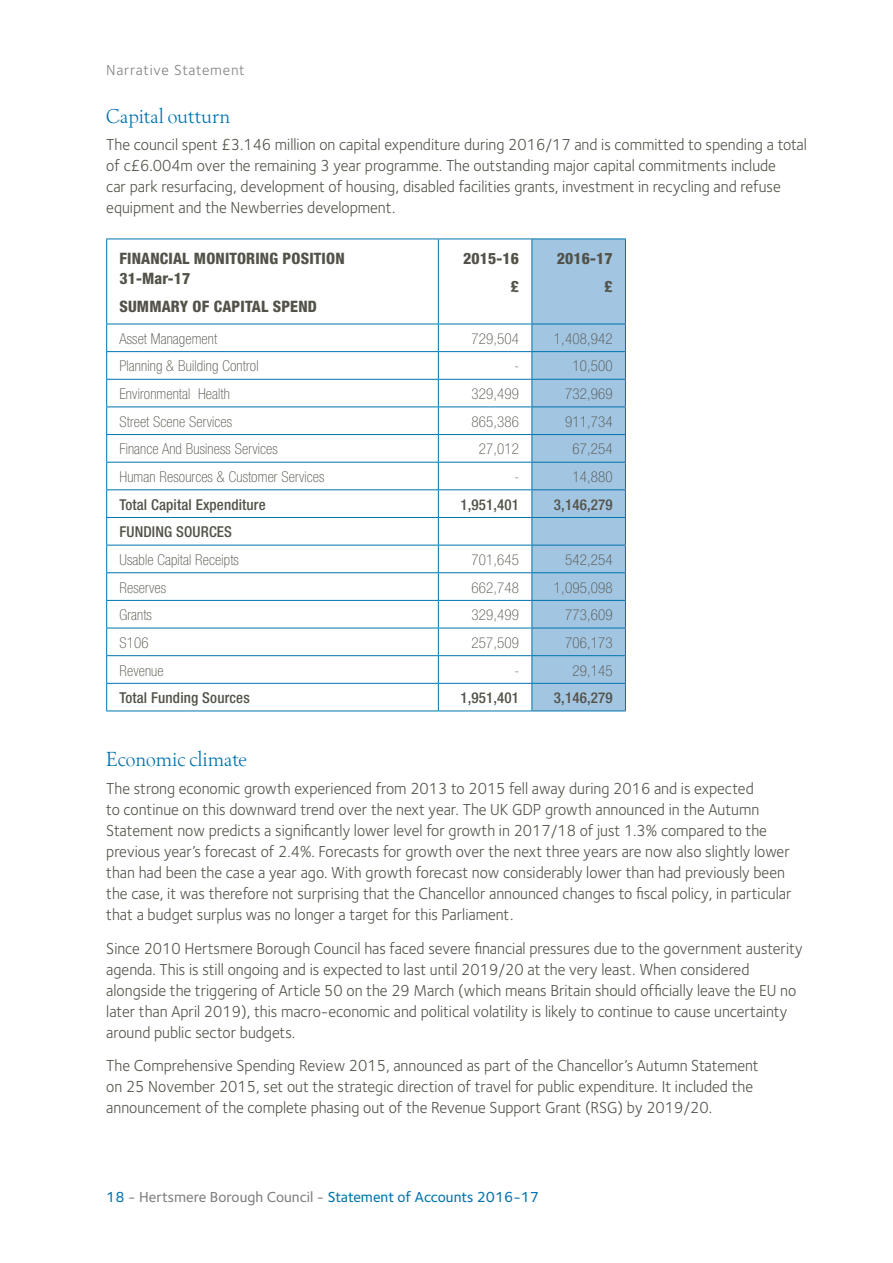
<style>
.page{position:relative;width:893px;height:1263px;background:#fff}
.page>*{position:absolute;margin:0;border:0;box-sizing:border-box;transform-origin:0 0}
.subheading_2{font:21px "Berling T";letter-spacing:-.005em;color:#0073ae;scale:.95 1}
.body_txt{font:16.5px/21px "Foundry Sterling";color:#535249;scale:.95 1}
.table_top{font:800 condensed 15.75px/19.5px "Helvetica Neue";letter-spacing:.01em;color:#535249}
.table_txt{font:100 condensed 15px "Helvetica Neue";letter-spacing:.01em;color:#535249}
.table_txt_2{font:500 condensed 15px "Helvetica Neue";letter-spacing:.01em;color:#535249}
.footer_left{font:500 15px "Foundry Sterling";color:#0073ae}
.section_header_left{font:15px "Foundry Sterling";letter-spacing:.05em;color:#808083}
.s1{color:#808083}
</style>
<div class="page">
<svg style="left:107px;top:240px;width:424px;height:471px"></svg>
<hr style="left:106px;top:239px;width:332px;height:1px;background:#0073ae">
<hr style="left:106px;top:239px;width:1px;height:85px;background:#0073ae">
<hr style="left:438px;top:239px;width:94px;height:1px;background:#0073ae">
<hr style="left:438px;top:239px;width:1px;height:85px;background:#0073ae">
<hr style="left:106px;top:324px;width:332px;height:1px;background:#0073ae">
<hr style="left:438px;top:324px;width:94px;height:1px;background:#0073ae">
<hr style="left:106px;top:351px;width:332px;height:1px;background:#0073ae">
<hr style="left:438px;top:351px;width:94px;height:1px;background:#0073ae">
<hr style="left:106px;top:379px;width:332px;height:1px;background:#0073ae">
<hr style="left:438px;top:379px;width:94px;height:1px;background:#0073ae">
<hr style="left:106px;top:406px;width:332px;height:1px;background:#0073ae">
<hr style="left:438px;top:406px;width:94px;height:1px;background:#0073ae">
<hr style="left:106px;top:434px;width:332px;height:1px;background:#0073ae">
<hr style="left:438px;top:434px;width:94px;height:1px;background:#0073ae">
<hr style="left:106px;top:462px;width:332px;height:1px;background:#0073ae">
<hr style="left:438px;top:462px;width:94px;height:1px;background:#0073ae">
<hr style="left:106px;top:489px;width:332px;height:1px;background:#0073ae">
<hr style="left:438px;top:489px;width:94px;height:1px;background:#0073ae">
<hr style="left:106px;top:517px;width:332px;height:1px;background:#0073ae">
<hr style="left:438px;top:517px;width:94px;height:1px;background:#0073ae">
<hr style="left:106px;top:545px;width:332px;height:1px;background:#0073ae">
<hr style="left:438px;top:545px;width:94px;height:1px;background:#0073ae">
<hr style="left:106px;top:572px;width:332px;height:1px;background:#0073ae">
<hr style="left:438px;top:572px;width:94px;height:1px;background:#0073ae">
<hr style="left:106px;top:600px;width:332px;height:1px;background:#0073ae">
<hr style="left:438px;top:600px;width:94px;height:1px;background:#0073ae">
<hr style="left:106px;top:628px;width:332px;height:1px;background:#0073ae">
<hr style="left:438px;top:628px;width:94px;height:1px;background:#0073ae">
<hr style="left:106px;top:655px;width:332px;height:1px;background:#0073ae">
<hr style="left:438px;top:655px;width:94px;height:1px;background:#0073ae">
<hr style="left:106px;top:683px;width:332px;height:1px;background:#0073ae">
<svg style="left:106px;top:324px;width:1px;height:387px"></svg>
<hr style="left:438px;top:683px;width:94px;height:1px;background:#0073ae">
<svg style="left:438px;top:324px;width:1px;height:387px"></svg>
<svg style="left:531px;top:239px;width:95px;height:472px;background:#99c0df"></svg>
<hr style="left:106px;top:711px;width:332px;height:1px;background:#0073ae">
<hr style="left:438px;top:711px;width:94px;height:1px;background:#0073ae">
<hr style="left:532px;top:711px;width:94px;height:1px;background:#0073ae">
<p class="section_header_left" style="left:106px;top:62px;width:140px">Narrative Statement</p>
<p class="subheading_2" style="left:106px;top:105px;width:132px">Capital outturn</p>
<p class="body_txt" style="left:106px;top:134px;width:739px">The council spent £3.146 million on capital expenditure during 2016/17 and is committed to spending a total of c£6.004m over the remaining 3 year programme. The outstanding major capital commitments include<br>car park resurfacing, development of housing, disabled facilities grants, investment in recycling and refuse equipment and the Newberries development.</p>
<p class="table_top" style="left:119px;top:249px;width:227px">FINANCIAL MONITORING POSITION<br>31-Mar-17</p>
<p class="table_top" style="left:119px;top:296px;width:199px">SUMMARY OF CAPITAL SPEND</p>
<p class="table_top" style="left:463px;top:249px;width:57px">2015-16</p>
<p class="table_top" style="left:511px;top:277px;width:10px">£</p>
<p class="table_top" style="left:557px;top:249px;width:57px">2016-17</p>
<p class="table_top" style="left:604px;top:277px;width:10px">£</p>
<p class="table_txt" style="left:119px;top:330px;width:99px">Asset Management</p>
<p class="table_txt" style="left:471px;top:330px;width:49px">729,504</p>
<p class="table_txt" style="left:554px;top:330px;width:60px">1,408,942</p>
<p class="table_txt" style="left:119px;top:358px;width:141px">Planning &amp; Building Control</p>
<p class="table_txt" style="left:514px;top:358px;width:6px">-</p>
<p class="table_txt" style="left:572px;top:358px;width:42px">10,500</p>
<p class="table_txt" style="left:119px;top:385px;width:112px">Environmental Health</p>
<p class="table_txt" style="left:471px;top:385px;width:49px">329,499</p>
<p class="table_txt" style="left:565px;top:385px;width:49px">732,969</p>
<p class="table_txt" style="left:119px;top:413px;width:114px">Street Scene Services</p>
<p class="table_txt" style="left:471px;top:413px;width:49px">865,386</p>
<p class="table_txt" style="left:565px;top:413px;width:49px">911,734</p>
<p class="table_txt" style="left:119px;top:441px;width:160px">Finance And Business Services</p>
<p class="table_txt" style="left:479px;top:441px;width:42px">27,012</p>
<p class="table_txt" style="left:572px;top:441px;width:42px">67,254</p>
<p class="table_txt" style="left:119px;top:468px;width:207px">Human Resources &amp; Customer Services</p>
<p class="table_txt" style="left:514px;top:468px;width:6px">-</p>
<p class="table_txt" style="left:572px;top:468px;width:42px">14,880</p>
<p class="table_txt_2" style="left:119px;top:495px;width:148px">Total Capital Expenditure</p>
<p class="table_txt_2" style="left:460px;top:495px;width:60px">1,951,401</p>
<p class="table_txt_2" style="left:554px;top:495px;width:60px">3,146,279</p>
<p class="table_txt_2" style="left:119px;top:523px;width:114px">FUNDING SOURCES</p>
<p class="table_txt" style="left:119px;top:551px;width:121px">Usable Capital Receipts</p>
<p class="table_txt" style="left:471px;top:551px;width:49px">701,645</p>
<p class="table_txt" style="left:565px;top:551px;width:49px">542,254</p>
<p class="table_txt" style="left:119px;top:579px;width:48px">Reserves</p>
<p class="table_txt" style="left:471px;top:579px;width:49px">662,748</p>
<p class="table_txt" style="left:554px;top:579px;width:60px">1,095,098</p>
<p class="table_txt" style="left:119px;top:606px;width:34px">Grants</p>
<p class="table_txt" style="left:471px;top:606px;width:49px">329,499</p>
<p class="table_txt" style="left:565px;top:606px;width:49px">773,609</p>
<p class="table_txt" style="left:119px;top:634px;width:31px">S106</p>
<p class="table_txt" style="left:471px;top:634px;width:49px">257,509</p>
<p class="table_txt" style="left:565px;top:634px;width:49px">706,173</p>
<p class="table_txt" style="left:119px;top:662px;width:46px">Revenue</p>
<p class="table_txt" style="left:514px;top:662px;width:6px">-</p>
<p class="table_txt" style="left:572px;top:662px;width:42px">29,145</p>
<p class="table_txt_2" style="left:119px;top:689px;width:132px">Total Funding Sources</p>
<p class="table_txt_2" style="left:460px;top:689px;width:60px">1,951,401</p>
<p class="table_txt_2" style="left:554px;top:689px;width:60px">3,146,279</p>
<p class="subheading_2" style="left:106px;top:748px;width:150px">Economic climate</p>
<p class="body_txt" style="left:106px;top:777px;width:723px">The strong economic growth experienced from 2013 to 2015 fell away during 2016 and is expected<br>to continue on this downward trend over the next year. The UK GDP growth announced in the Autumn Statement now predicts a significantly lower level for growth in 2017/18 of just 1.3% compared to the previous year’s forecast of 2.4%. Forecasts for growth over the next three years are now also slightly lower than had been the case a year ago. With growth forecast now considerably lower than had previously been the case, it was therefore not surprising that the Chancellor announced changes to fiscal policy, in particular that a budget surplus was no longer a target for this Parliament.</p>
<p class="body_txt" style="left:106px;top:937px;width:735px">Since 2010 Hertsmere Borough Council has faced severe financial pressures due to the government austerity agenda. This is still ongoing and is expected to last until 2019/20 at the very least. When considered alongside the triggering of Article 50 on the 29 March (which means Britain should officially leave the EU no later than April 2019), this macro-economic and political volatility is likely to continue to cause uncertainty around public sector budgets.</p>
<p class="body_txt" style="left:106px;top:1055px;width:688px">The Comprehensive Spending Review 2015, announced as part of the Chancellor’s Autumn Statement on 25 November 2015, set out the strategic direction of travel for public expenditure. It included the announcement of the complete phasing out of the Revenue Support Grant (RSG) by 2019/20.</p>
<p class="footer_left" style="left:106px;top:1188px;width:434px">18 <span class="s1">- Hertsmere Borough Council -</span> Statement of Accounts 2016-17</p>
</div>
